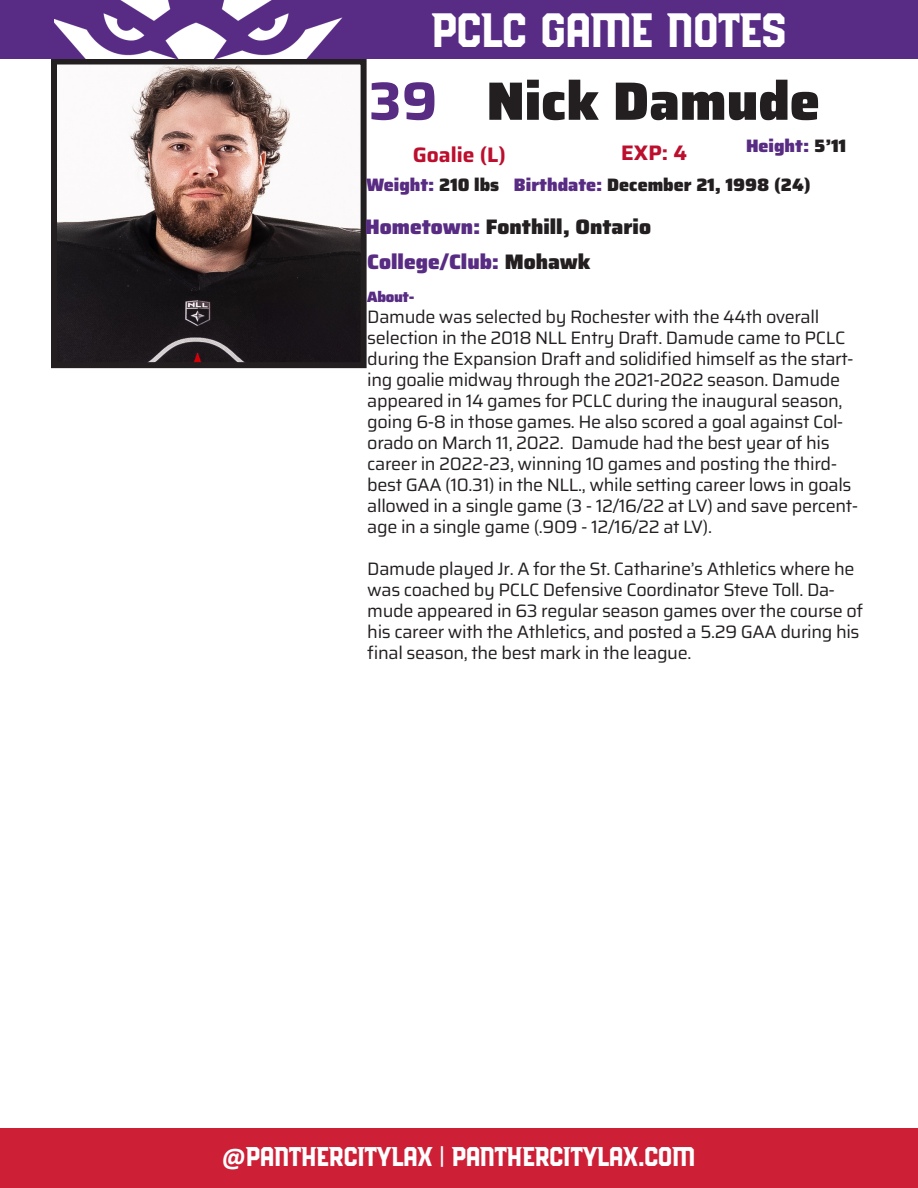
<style>
.page{position:relative;width:918px;height:1188px;background:#fff}
.page>*{position:absolute;margin:0;border:0;box-sizing:border-box;transform-origin:0 0}
.t1{font:100 54px "Saira";color:#231f20}
.t2{font:100 54px "Saira";color:#582c83}
.t3{font:48px "PCBLOCK Regular";color:#fff}
.t4{font:27px "PCBLOCK Regular";color:#fff}
.t5{font:100 21px "Saira";color:#231f20}
.t6{font:100 21px "Saira";color:#582c83}
.t7{font:100 21px "Saira";color:#bc0f2e}
.t8{font:100 18px/21px "Saira";letter-spacing:-.02em;color:#231f20}
.t9{font:100 18px "Saira";color:#231f20}
.t10{font:100 18px "Saira";color:#582c83}
.t11{font:100 15px "Saira";letter-spacing:-.02em;color:#582c83}
.s1{color:#231f20}
.s2{color:#582c83}
.s3{font-family:"Calibri";font-weight:700}
.s4{font-family:"Morganite";font-weight:700}
</style>
<div class="page">
<img style="left:58px;top:65px;width:302px;height:296px">
<div style="left:51px;top:58px;width:316px;height:310px;border:6px solid #231f20"></div>
<div style="left:0;top:1129px;width:918px;height:59px;background:#cd1f36"></div>
<div style="left:0;top:0;width:918px;height:58px;background:#582c84"></div>
<img style="left:54px;top:0;width:289px;height:58px">
<p class="t3" style="left:431px;top:8px;width:356px">PCLC GAME NOTES</p>
<p class="t2" style="left:369px;top:57px;width:70px">39</p>
<p class="t1" style="left:487px;top:57px;width:335px">Nick Damude</p>
<p class="t7" style="left:413px;top:137px;width:95px">Goalie (L)</p>
<p class="t10" style="left:746px;top:131px;width:102px">Height: <span class="s1">5’11</span></p>
<p class="t10" style="left:367px;top:170px;width:134px">Weight: <span class="s1">210 lbs</span></p>
<p class="t9" style="left:514px;top:170px;width:298px"><span class="s2">Birthdate:</span> December 21, 1998 (24)</p>
<p class="t5" style="left:365px;top:210px;width:287px"><span class="s2">Hometown:</span> Fonthill, Ontario</p>
<p class="t6" style="left:367px;top:245px;width:225px">College/Club: <span class="s1">Mohawk</span></p>
<p class="t11" style="left:367px;top:284px;width:49px">About-</p>
<p class="t8" style="left:367px;top:305px;width:492px">Damude was selected by Rochester with the 44th overall selection in the 2018 NLL Entry Draft. Damude came to PCLC during the Expansion Draft and solidified himself as the start&shy;ing goalie midway through the 2021-2022 season. Damude appeared in 14 games for PCLC during the inaugural season, going 6-8 in those games. He also scored a goal against Col&shy;orado on March 11, 2022. Damude had the best year of his career in 2022-23, winning 10 games and posting the third&shy;best GAA (10.31) in the NLL., while setting career lows in goals allowed in a single game (3 - 12/16/22 at LV) and save percent&shy;age in a single game (.909 - 12/16/22 at LV).</p>
<p class="t8" style="left:367px;top:557px;width:497px">Damude played Jr. A for the St. Catharine’s Athletics where he was coached by PCLC Defensive Coordinator Steve Toll. Da&shy;mude appeared in 63 regular season games over the course of his career with the Athletics, and posted a 5.29 GAA during his final season, the best mark in the league.</p>
<p class="t7" style="left:621px;top:136px;width:67px">EXP: 4</p>
<p class="t4" style="left:222px;top:1145px;width:39px"><span class="s3">@</span>PANTHERCITYLA</p>
<p class="t4" style="left:417px;top:1145px;width:49px">X <span class="s4">|</span> PANTHERCITYLA</p>
<p class="t4" style="left:623px;top:1145px;width:73px">X.COM</p>
</div>
